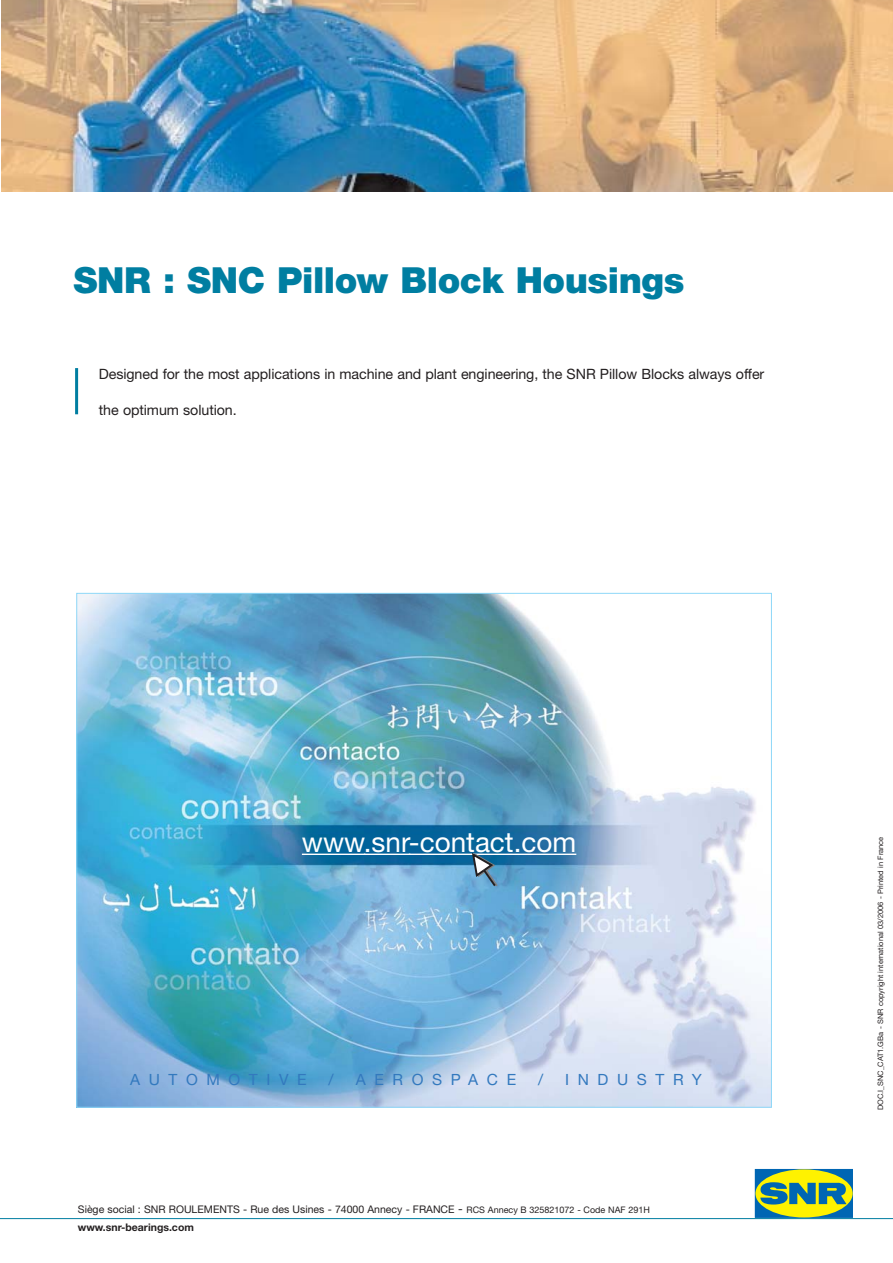
<style>
.page{position:relative;width:893px;height:1263px;background:#fff}
.page>*{position:absolute;margin:0;border:0;box-sizing:border-box;transform-origin:0 0}
.t1{font:900 36px "Helvetica Neue";letter-spacing:-.015em;color:#007ea1}
.t2{font:27.9px "Helvetica Neue";color:#fff}
.t3{font:15.45px "Helvetica Neue";letter-spacing:.555em;color:#3379be}
.t4{font:14.25px "Helvetica Neue";letter-spacing:-.005em;color:#231f20}
.t5{font:10.5px/18px "Helvetica Neue";color:#231f20}
.t6{font:7.5px "Helvetica Neue";color:#231f20}
.s1{font-size:12px}
.s2{font-size:9px}
.s3{font-weight:700}
</style>
<div class="page">
<img style="left:2px;top:0;width:890px;height:192px">
<div style="left:754px;top:1169px;width:99px;height:49px;background:#0066b3"></div>
<div style="left:755px;top:1169px;width:97px;height:49px;background:#fff200;border-radius:50%"></div>
<svg style="left:760px;top:1182px;width:86px;height:23px"></svg>
<div style="left:753px;top:1168px;width:101px;height:51px;border:1px solid #fff"></div>
<hr style="left:0;top:1218px;width:892px;height:1px;background:#007ea1">
<hr style="left:75px;top:368px;width:3px;height:46px;background:#007ea1">
<img style="left:78px;top:595px;width:691px;height:511px">
<hr style="left:302px;top:854px;width:63px;height:1px;background:#fff">
<hr style="left:364px;top:854px;width:46px;height:1px;background:#fff">
<hr style="left:409px;top:854px;width:167px;height:1px;background:#fff">
<svg style="left:470px;top:851px;width:29px;height:38px"></svg>
<h1 class="t1" style="left:74px;top:267px;width:612px">SNR : SNC Pillow Block Housings</h1>
<h3 class="t4" style="left:99px;top:369px;width:667px">Designed for the most applications in machine and plant engineering, the SNR Pillow Blocks always offer</h3>
<h3 class="t4" style="left:99px;top:405px;width:139px">the optimum solution.</h3>
<h2 class="t2" style="left:302px;top:832px;width:276px">www.snr-contact.com</h2>
<h3 class="t3" style="left:130px;top:1074px;width:178px">AUTOMOTIVE</h3>
<h3 class="t3" style="left:328px;top:1074px;width:7px">/</h3>
<h3 class="t3" style="left:356px;top:1074px;width:162px">AEROSPACE</h3>
<h3 class="t3" style="left:538px;top:1074px;width:7px">/</h3>
<h3 class="t3" style="left:565px;top:1074px;width:138px">INDUSTRY</h3>
<p class="t5" style="left:78px;top:1201px;width:573px">Siège social : SNR ROULEMENTS - Rue des Usines - 74000 Annecy - FRANCE <span class="s1">-</span> <span class="s2">RCS Annecy B 325821072 - Code NAF 291H </span><span class="s3">www.snr-bearings.com</span></p>
<p class="t6" style="left:877px;top:1110px;width:275px;rotate:-90deg">DOC.I_SNC_CAT1.GBa - SNR copyright international 03/2006 - Printed in France</p>
</div>
